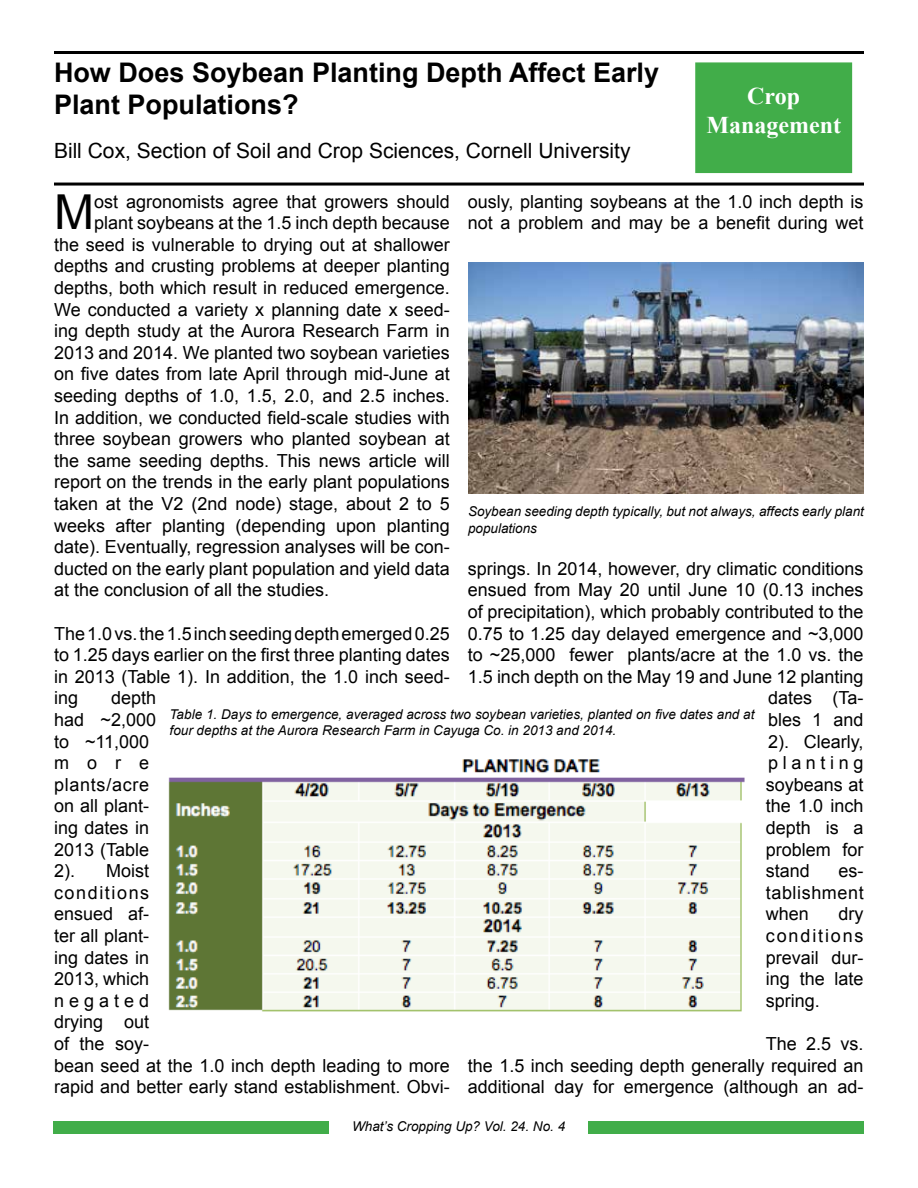
<style>
.page{position:relative;width:918px;height:1188px;background:#fff}
.page>*{position:absolute;margin:0;border:0;box-sizing:border-box;transform-origin:0 0}
.t1{font:48.15px "Arial";color:#000}
.t2{font:700 27px/32.4px "Arial";color:#000}
.t3{font:700 24px/28.8px "Times New Roman";color:#fff;text-align:center}
.t4{font:21px "Arial";color:#000}
.t5{font:18px/21.6px "Arial";color:#000;text-align:justify}
.t6{font:18px "Arial";letter-spacing:.26em;color:#000}
.t7{font:italic 13.5px/16.2px "Arial";color:#000}
</style>
<div class="page">
<div style="left:695px;top:62px;width:157px;height:111px;background:#41ad49;border:2px solid #41ad49"></div>
<hr style="left:54px;top:183px;width:810px;height:3px;background:#000">
<hr style="left:54px;top:51px;width:810px;height:3px;background:#000">
<div style="left:588px;top:1121px;width:276px;height:13px;background:#41ad49"></div>
<div style="left:54px;top:1121px;width:275px;height:13px;background:#41ad49"></div>
<img style="left:168px;top:758px;width:577px;height:254px">
<img style="left:468px;top:262px;width:396px;height:231px">
<h2 class="t2" style="left:54px;top:57px;width:607px">How Does Soybean Planting Depth Affect Early<br>Plant Populations?</h2>
<p class="t4" style="left:54px;top:137px;width:578px">Bill Cox, Section of Soil and Crop Sciences, Cornell University</p>
<h3 class="t3" style="left:706px;top:81px;width:136px">Crop<br>Management</h3>
<p class="t5" style="left:468px;top:191px;width:397px">ously, planting soybeans at the 1.0 inch depth is not a problem and may be a benefit during wet</p>
<h1 class="t1" style="left:54px;top:181px;width:42px">M</h1>
<p class="t5" style="left:94px;top:191px;width:357px">ost agronomists agree that growers should</p>
<p class="t5" style="left:94px;top:212px;width:357px">plant soybeans at the 1.5 inch depth because</p>
<p class="t5" style="left:54px;top:234px;width:397px">the seed is vulnerable to drying out at shallower</p>
<p class="t5" style="left:54px;top:255px;width:397px">depths and crusting problems at deeper planting</p>
<p class="t5" style="left:54px;top:277px;width:397px">depths, both which result in reduced emergence.</p>
<p class="t5" style="left:54px;top:299px;width:397px">We conducted a variety x planning date x seed-</p>
<p class="t5" style="left:54px;top:320px;width:397px">ing depth study at the Aurora Research Farm in</p>
<p class="t5" style="left:54px;top:342px;width:397px">2013 and 2014. We planted two soybean varieties</p>
<p class="t5" style="left:54px;top:363px;width:397px">on five dates from late April through mid-June at</p>
<p class="t5" style="left:54px;top:385px;width:397px">seeding depths of 1.0, 1.5, 2.0, and 2.5 inches.</p>
<p class="t5" style="left:54px;top:407px;width:397px">In addition, we conducted field-scale studies with</p>
<p class="t5" style="left:54px;top:428px;width:397px">three soybean growers who planted soybean at</p>
<p class="t5" style="left:54px;top:450px;width:397px">the same seeding depths. This news article will</p>
<p class="t5" style="left:54px;top:471px;width:397px">report on the trends in the early plant populations</p>
<p class="t5" style="left:54px;top:493px;width:397px">taken at the V2 (2nd node) stage, about 2 to 5</p>
<p class="t5" style="left:54px;top:515px;width:397px">weeks after planting (depending upon planting</p>
<p class="t5" style="left:54px;top:536px;width:397px">date). Eventually, regression analyses will be con-</p>
<p class="t5" style="left:54px;top:558px;width:397px">ducted on the early plant population and yield data</p>
<p class="t5" style="left:54px;top:579px;width:277px">at the conclusion of all the studies.</p>
<p class="t5" style="left:54px;top:623px;width:397px">The 1.0 vs. the 1.5 inch seeding depth emerged 0.25 to 1.25 days earlier on the first three planting dates in 2013 (Table 1). In addition, the 1.0 inch seed&shy;ing</p>
<p class="t7" style="left:468px;top:504px;width:397px">Soybean seeding depth typically, but not always, affects early plant populations</p>
<p class="t5" style="left:468px;top:558px;width:397px">springs. In 2014, however, dry climatic conditions</p>
<p class="t5" style="left:468px;top:579px;width:397px">ensued from May 20 until June 10 (0.13 inches</p>
<p class="t5" style="left:468px;top:601px;width:397px">of precipitation), which probably contributed to the</p>
<p class="t5" style="left:468px;top:623px;width:397px">0.75 to 1.25 day delayed emergence and ~3,000</p>
<p class="t5" style="left:468px;top:644px;width:397px">to ~25,000 fewer plants/acre at the 1.0 vs. the</p>
<p class="t5" style="left:468px;top:666px;width:397px">1.5 inch depth on the May 19 and June 12 planting</p>
<p class="t5" style="left:768px;top:687px;width:97px">dates (Ta-</p>
<p class="t5" style="left:768px;top:709px;width:97px">bles 1 and</p>
<p class="t5" style="left:768px;top:731px;width:97px">2). Clearly,</p>
<p class="t6" style="left:768px;top:751px;width:97px">planting</p>
<p class="t5" style="left:766px;top:774px;width:99px">soybeans at</p>
<p class="t5" style="left:766px;top:795px;width:99px">the 1.0 inch</p>
<p class="t5" style="left:766px;top:817px;width:99px">depth is a</p>
<p class="t5" style="left:766px;top:839px;width:99px">problem for</p>
<p class="t5" style="left:766px;top:860px;width:46px">stand</p>
<p class="t5" style="left:54px;top:687px;width:104px;text-align:left;text-indent:57px">depth had ~2,000 to ~11,000 more plants/acre on all plant&shy;ing dates in<br>2013 (Table<br>2).</p>
<p class="t7" style="left:170px;top:706px;width:586px">Table 1. Days to emergence, averaged across two soybean varieties, planted on five dates and at four depths at the Aurora Research Farm in Cayuga Co. in 2013 and 2014.</p>
<p class="t5" style="left:54px;top:860px;width:397px;text-align:left;text-indent:52px">Moist<br>conditions<br>ensued af-<br>ter all plant-<br>ing dates in<br>2013, which<br>negated<br>drying out<br>of the soy-<br>bean seed at the 1.0 inch depth leading to more rapid and better early stand establishment. Obvi-</p>
<p class="t5" style="left:766px;top:860px;width:99px;text-indent:73px">es&shy;tablishment when</p>
<p class="t5" style="left:766px;top:903px;width:99px;text-indent:73px">dry conditions prevail dur&shy;ing the late spring.</p>
<p class="t5" style="left:468px;top:1033px;width:397px;text-indent:298px">The 2.5 vs. the 1.5 inch seeding depth generally required an additional day for emergence (although an ad-</p>
<p class="t7" style="left:352px;top:1118px;width:215px">What’s Cropping Up? Vol. 24. No. 4</p>
</div>
